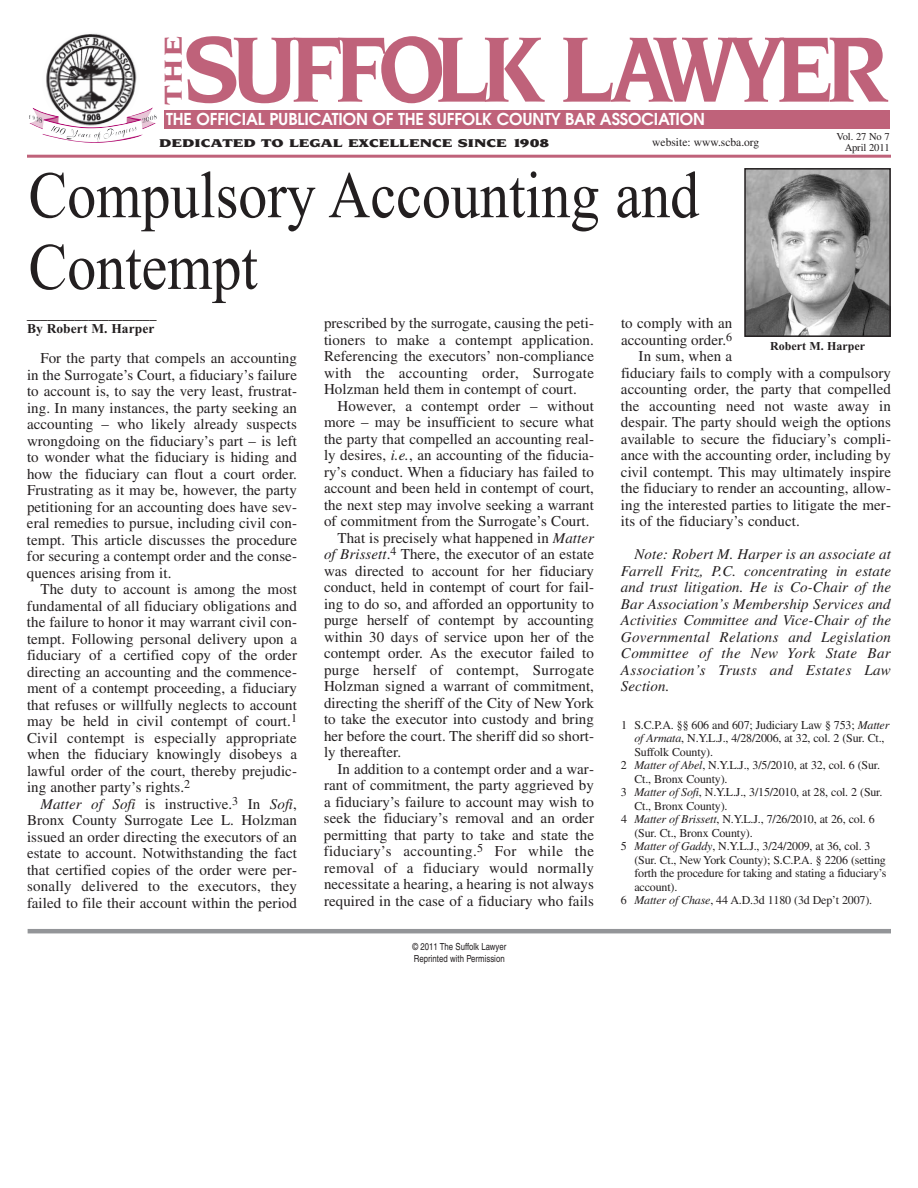
<style>
.page{position:relative;width:918px;height:1188px;background:#fff}
.page>*{position:absolute;margin:0;border:0;box-sizing:border-box;transform-origin:0 0}
.t1{font:95.85px "Novarese Bold DTC";letter-spacing:-.075em;color:#bf627a;scale:.95 1}
.t2{font:66px/71.7px "Times New Roman";color:#231f20;scale:.88 1}
.t3{font:25.5px "Novarese Bold DTC";color:#bf627a;scale:1.27 1}
.t4{font:600 16.35px "Avant Garde";letter-spacing:-.01em;color:#fff}
.t5{font:15px/16.5px "Times";letter-spacing:.005em;color:#231f20;text-align:justify}
.t6{font:italic 15px/16.5px "Times";letter-spacing:.025em;color:#231f20;text-align:justify}
.t7{font:15px "Times";letter-spacing:.025em;color:#231f20}
.t8{font:700 13.5px/15px "Times New Roman";letter-spacing:.005em;color:#231f20}
.t9{font:12px "Times";letter-spacing:-.015em;color:#231f20}
.t10{font:700 12px "Times New Roman";color:#231f20}
.t11{font:11.7px "Novarese Ultra DTC";color:#231f20;scale:1.33 1}
.t12{font:11.7px "Times";color:#231f20}
.t13{font:10.5px/10.5px "Times";letter-spacing:-.01em;color:#231f20;text-align:right}
.t14{font:9.75px/11.7px "Helvetica";color:#231f20;scale:.8 1}
.s1{font-style:italic}
</style>
<div class="page">
<hr style="left:28px;top:929px;width:863px;height:4px;background:#939598">
<img style="left:46px;top:33px;width:91px;height:74px">
<hr style="left:27px;top:155px;width:864px;height:3px;background:#bf627a">
<img style="left:29px;top:107px;width:128px;height:36px">
<div style="left:164px;top:110px;width:726px;height:19px;background:#bf627a"></div>
<img style="left:747px;top:171px;width:141px;height:163px">
<div style="left:744px;top:168px;width:147px;height:169px;border:2px solid #231f20"></div>
<h3 class="t3" style="left:165px;top:105px;width:56px;rotate:-90deg">THE</h3>
<h1 class="t1" style="left:183px;top:38px;width:744px">SUFFOLK LAWYER</h1>
<p class="t4" style="left:166px;top:110px;width:540px">THE OFFICIAL PUBLICATION OF THE SUFFOLK COUNTY BAR ASSOCIATION</p>
<p class="t11" style="left:159px;top:139px;width:295px">DEDICATED TO LEGAL EXCELLENCE SINCE 1908</p>
<p class="t13" style="left:837px;top:133px;width:55px">Vol. 27 No 7<br>April 2011</p>
<p class="t12" style="left:652px;top:138px;width:109px">website: www.scba.org</p>
<h2 class="t2" style="left:28px;top:159px;width:764px">Compulsory Accounting and<br>Contempt</h2>
<p class="t8" style="left:27px;top:306px;width:131px">___________________<br>By Robert M. Harper</p>
<p class="t5" style="left:27px;top:352px;width:272px;text-indent:14px">For the party that compels an accounting in the Surrogate’s Court, a fiduciary’s failure to account is, to say the very least, frustrat&shy;ing. In many instances, the party seeking an accounting – who likely already suspects wrongdoing on the fiduciary’s part – is left to wonder what the fiduciary is hiding and how the fiduciary can flout a court order.<br>Frustrating as it may be, however, the party petitioning for an accounting does have sev&shy;eral remedies to pursue, including civil con&shy;tempt. This article discusses the procedure for securing a contempt order and the conse&shy;quences arising from it.</p>
<p class="t5" style="left:27px;top:583px;width:272px;text-indent:14px">The duty to account is among the most fundamental of all fiduciary obligations and the failure to honor it may warrant civil con&shy;tempt. Following personal delivery upon a fiduciary of a certified copy of the order directing an accounting and the commence&shy;ment of a contempt proceeding, a fiduciary that refuses or willfully neglects to account may be held in civil contempt of court.<sup>1<br></sup>Civil contempt is especially appropriate when the fiduciary knowingly disobeys a lawful order of the court, thereby prejudic&shy;ing another party’s rights.<sup>2</sup></p>
<p class="t5" style="left:27px;top:797px;width:272px;text-indent:13px"><span class="s1">Matter of Sofi</span> is instructive.<sup>3</sup> In <span class="s1">Sofi</span>, Bronx County Surrogate Lee L. Holzman issued an order directing the executors of an estate to account. Notwithstanding the fact that certified copies of the order were per&shy;sonally delivered to the executors, they failed to file their account within the period</p>
<p class="t5" style="left:324px;top:316px;width:272px">prescribed by the surrogate, causing the peti&shy;tioners to make a contempt application.<br>Referencing the executors’ non-compliance with the accounting order, Surrogate Holzman held them in contempt of court.</p>
<p class="t5" style="left:338px;top:399px;width:258px">However, a contempt order – without</p>
<p class="t5" style="left:324px;top:415px;width:272px">more – may be insufficient to secure what</p>
<p class="t5" style="left:324px;top:432px;width:272px">the party that compelled an accounting real-</p>
<p class="t5" style="left:324px;top:448px;width:272px">ly desires, <span class="s1">i.e.</span>, an accounting of the fiducia-</p>
<p class="t5" style="left:324px;top:465px;width:271px">ry’s conduct. When a fiduciary has failed to</p>
<p class="t5" style="left:324px;top:481px;width:272px">account and been held in contempt of court,</p>
<p class="t5" style="left:324px;top:498px;width:272px">the next step may involve seeking a warrant</p>
<p class="t5" style="left:324px;top:514px;width:267px">of commitment from the Surrogate’s Court.</p>
<p class="t5" style="left:338px;top:531px;width:258px">That is precisely what happened in <span class="s1">Matter</span></p>
<p class="t5" style="left:324px;top:547px;width:271px"><span class="s1">of Brissett</span>.<sup>4</sup> There, the executor of an estate</p>
<p class="t5" style="left:324px;top:564px;width:272px">was directed to account for her fiduciary</p>
<p class="t5" style="left:324px;top:580px;width:272px">conduct, held in contempt of court for fail-</p>
<p class="t5" style="left:324px;top:597px;width:272px">ing to do so, and afforded an opportunity to</p>
<p class="t5" style="left:324px;top:613px;width:272px">purge herself of contempt by accounting</p>
<p class="t5" style="left:324px;top:630px;width:272px">within 30 days of service upon her of the</p>
<p class="t5" style="left:324px;top:646px;width:272px">contempt order. As the executor failed to</p>
<p class="t7" style="left:324px;top:664px;width:272px">purge herself of contempt, Surrogate</p>
<p class="t5" style="left:324px;top:679px;width:271px">Holzman signed a warrant of commitment,</p>
<p class="t5" style="left:324px;top:696px;width:272px">directing the sheriff of the City of New York</p>
<p class="t5" style="left:324px;top:712px;width:272px">to take the executor into custody and bring</p>
<p class="t5" style="left:324px;top:729px;width:272px">her before the court. The sheriff did so short-</p>
<p class="t5" style="left:324px;top:745px;width:79px">ly thereafter.</p>
<p class="t5" style="left:338px;top:762px;width:258px">In addition to a contempt order and a war-</p>
<p class="t5" style="left:324px;top:778px;width:271px">rant of commitment, the party aggrieved by</p>
<p class="t5" style="left:324px;top:795px;width:272px">a fiduciary’s failure to account may wish to</p>
<p class="t5" style="left:324px;top:811px;width:272px">seek the fiduciary’s removal and an order</p>
<p class="t5" style="left:324px;top:828px;width:272px">permitting that party to take and state the</p>
<p class="t7" style="left:324px;top:846px;width:272px">fiduciary’s accounting.<sup>5</sup> For while the</p>
<p class="t5" style="left:324px;top:861px;width:272px">removal of a fiduciary would normally</p>
<p class="t5" style="left:324px;top:877px;width:272px">necessitate a hearing, a hearing is not always</p>
<p class="t5" style="left:324px;top:894px;width:272px">required in the case of a fiduciary who fails</p>
<p class="t14" style="left:412px;top:942px;width:119px">© 2011 The Suffolk Lawyer<br>Reprinted with Permission</p>
<p class="t5" style="left:621px;top:316px;width:113px">to comply with an</p>
<p class="t5" style="left:621px;top:333px;width:113px">accounting order.<sup>6</sup></p>
<p class="t5" style="left:639px;top:349px;width:95px">In sum, when a</p>
<p class="t5" style="left:621px;top:366px;width:271px">fiduciary fails to comply with a compulsory</p>
<p class="t5" style="left:621px;top:382px;width:272px">accounting order, the party that compelled</p>
<p class="t5" style="left:621px;top:399px;width:271px">the accounting need not waste away in</p>
<p class="t5" style="left:621px;top:415px;width:272px">despair. The party should weigh the options</p>
<p class="t5" style="left:621px;top:432px;width:272px">available to secure the fiduciary’s compli-</p>
<p class="t5" style="left:621px;top:448px;width:272px">ance with the accounting order, including by</p>
<p class="t5" style="left:621px;top:465px;width:272px">civil contempt. This may ultimately inspire</p>
<p class="t5" style="left:621px;top:481px;width:272px">the fiduciary to render an accounting, allow-</p>
<p class="t5" style="left:621px;top:498px;width:272px">ing the interested parties to litigate the mer-</p>
<p class="t5" style="left:621px;top:514px;width:180px">its of the fiduciary’s conduct.</p>
<p class="t6" style="left:621px;top:547px;width:272px;text-indent:14px">Note: Robert M. Harper is an associate at Farrell Fritz, P.C. concentrating in estate and trust litigation. He is Co-Chair of the Bar Association’s Membership Services and Activities Committee and Vice-Chair of the Governmental Relations and Legislation Committee of the New York State Bar Association’s Trusts and Estates Law Section.</p>
<p class="t9" style="left:621px;top:721px;width:270px">1 S.C.P.A. §§ 606 and 607; Judiciary Law § 753; <span class="s1">Matter</span></p>
<p class="t9" style="left:634px;top:734px;width:252px"><span class="s1">of Armata</span>, N.Y.L.J., 4/28/2006, at 32, col. 2 (Sur. Ct.,</p>
<p class="t9" style="left:634px;top:748px;width:80px">Suffolk County).</p>
<p class="t9" style="left:621px;top:761px;width:261px">2 <span class="s1">Matter of Abel</span>, N.Y.L.J., 3/5/2010, at 32, col. 6 (Sur.</p>
<p class="t9" style="left:634px;top:775px;width:95px">Ct., Bronx County).</p>
<p class="t9" style="left:621px;top:788px;width:263px">3 <span class="s1">Matter of Sofi</span>, N.Y.L.J., 3/15/2010, at 28, col. 2 (Sur.</p>
<p class="t9" style="left:634px;top:802px;width:95px">Ct., Bronx County).</p>
<p class="t9" style="left:621px;top:815px;width:255px">4 <span class="s1">Matter of Brissett</span>, N.Y.L.J., 7/26/2010, at 26, col. 6</p>
<p class="t9" style="left:634px;top:829px;width:120px">(Sur. Ct., Bronx County).</p>
<p class="t9" style="left:621px;top:842px;width:251px">5 <span class="s1">Matter of Gaddy</span>, N.Y.L.J., 3/24/2009, at 36, col. 3</p>
<p class="t9" style="left:634px;top:856px;width:253px">(Sur. Ct., New York County); S.C.P.A. § 2206 (setting</p>
<p class="t9" style="left:634px;top:869px;width:254px">forth the procedure for taking and stating a fiduciary’s</p>
<p class="t9" style="left:634px;top:883px;width:44px">account).</p>
<p class="t9" style="left:621px;top:896px;width:253px">6 <span class="s1">Matter of Chase</span>, 44 A.D.3d 1180 (3d Dep’t 2007).</p>
<p class="t10" style="left:770px;top:339px;width:96px">Robert M. Harper</p>
</div>
